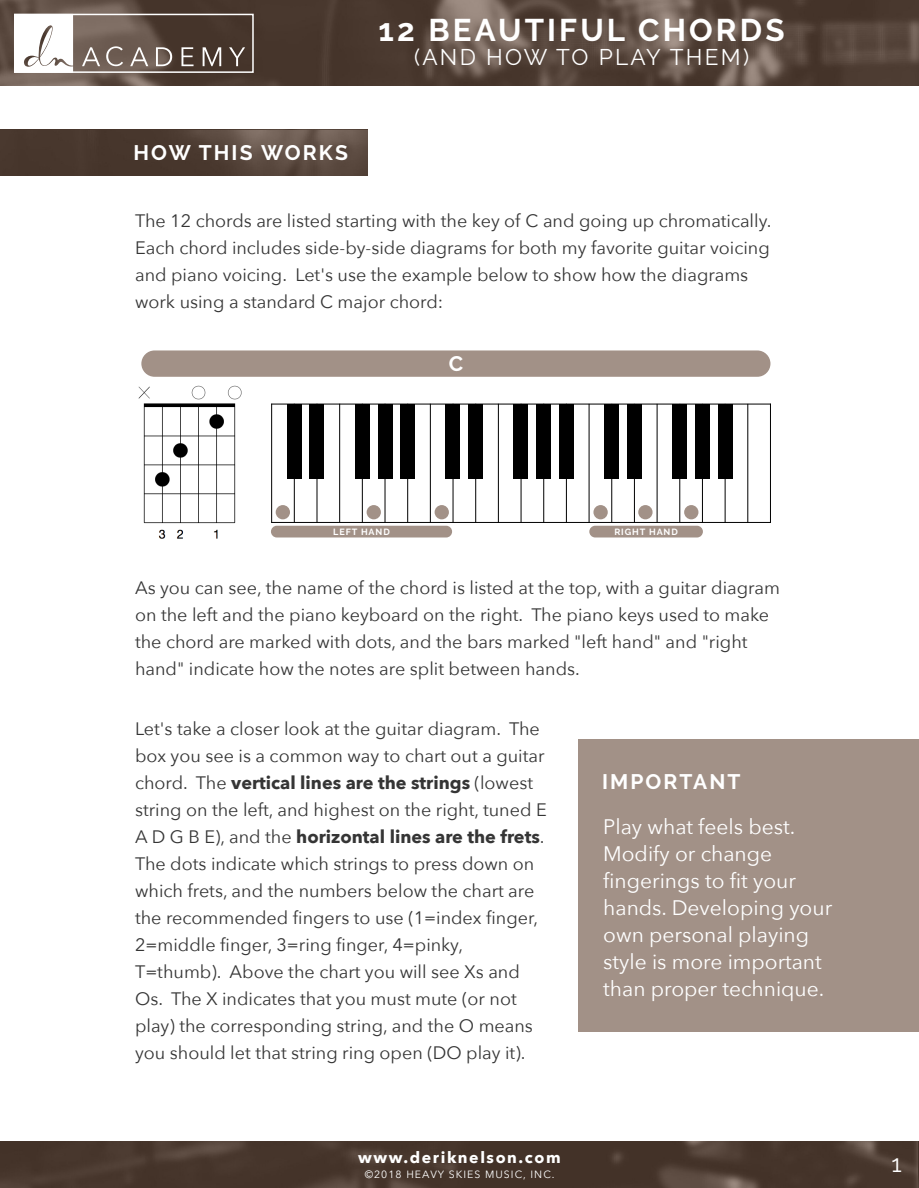
<style>
.page{position:relative;width:919px;height:1188px;background:#fff}
.page>*{position:absolute;margin:0;border:0;box-sizing:border-box;transform-origin:0 0}
.t1{font:700 31.2px "Raleway";letter-spacing:.1em;color:#fff}
.t2{font:24px "Raleway";color:#fff}
.t3{font:22.65px "Raleway";letter-spacing:.1em;color:#fff}
.t4{font:21px/27px "Avenir Next";color:#fff}
.t5{font:700 21px "Raleway";letter-spacing:.1em;color:#fff}
.t6{font:18px/27px "Avenir Next";color:#353535}
.t7{font:700 15.75px "Avenir Next";letter-spacing:.1em;color:#fff}
.t8{font:10.5px "Avenir Next";letter-spacing:.1em;color:#fff}
.t9{font:700 9px "Raleway";letter-spacing:.1em;color:#fff}
.s1{font-weight:700}
</style>
<div class="page">
<svg style="left:0;top:0;width:918px;height:85px;background:#59483e"></svg>
<svg style="left:0;top:1142px;width:918px;height:46px;background:#48372d"></svg>
<svg style="left:0;top:129px;width:368px;height:47px;background:#524137"></svg>
<div style="left:578px;top:739px;width:340px;height:293px;background:#a29187"></div>
<img style="left:138px;top:376px;width:104px;height:163px">
<svg style="left:271px;top:403px;width:500px;height:120px"></svg>
<div style="left:287px;top:404px;width:14px;height:74px;background:#000"></div>
<div style="left:355px;top:404px;width:14px;height:74px;background:#000"></div>
<div style="left:378px;top:404px;width:14px;height:74px;background:#000"></div>
<div style="left:400px;top:404px;width:14px;height:74px;background:#000"></div>
<div style="left:310px;top:404px;width:14px;height:74px;background:#000"></div>
<div style="left:446px;top:404px;width:14px;height:74px;background:#000"></div>
<div style="left:514px;top:404px;width:14px;height:74px;background:#000"></div>
<div style="left:536px;top:404px;width:14px;height:74px;background:#000"></div>
<div style="left:559px;top:404px;width:14px;height:74px;background:#000"></div>
<div style="left:468px;top:404px;width:14px;height:74px;background:#000"></div>
<div style="left:604px;top:404px;width:14px;height:74px;background:#000"></div>
<div style="left:672px;top:404px;width:14px;height:74px;background:#000"></div>
<div style="left:695px;top:404px;width:14px;height:74px;background:#000"></div>
<div style="left:718px;top:404px;width:14px;height:74px;background:#000"></div>
<div style="left:627px;top:404px;width:14px;height:74px;background:#000"></div>
<div style="left:141px;top:350px;width:629px;height:27px;background:#a29187;border-radius:13px"></div>
<div style="left:271px;top:526px;width:181px;height:11px;background:#a29187;border-radius:6px"></div>
<div style="left:589px;top:526px;width:113px;height:11px;background:#a29187;border-radius:6px"></div>
<div style="left:434px;top:505px;width:15px;height:14px;background:#a29187;border-radius:50%"></div>
<div style="left:366px;top:505px;width:15px;height:14px;background:#a29187;border-radius:50%"></div>
<div style="left:276px;top:505px;width:14px;height:14px;background:#a29187;border-radius:50%"></div>
<div style="left:593px;top:505px;width:14px;height:14px;background:#a29187;border-radius:50%"></div>
<div style="left:638px;top:505px;width:14px;height:14px;background:#a29187;border-radius:50%"></div>
<div style="left:684px;top:505px;width:14px;height:14px;background:#a29187;border-radius:50%"></div>
<svg style="left:17px;top:17px;width:56px;height:53px"></svg>
<svg style="left:82px;top:47px;width:18px;height:19px"></svg>
<svg style="left:106px;top:46px;width:17px;height:20px"></svg>
<svg style="left:130px;top:47px;width:18px;height:19px"></svg>
<svg style="left:156px;top:47px;width:16px;height:19px"></svg>
<svg style="left:181px;top:47px;width:12px;height:19px"></svg>
<svg style="left:202px;top:47px;width:19px;height:19px"></svg>
<svg style="left:229px;top:47px;width:16px;height:19px"></svg>
<div style="left:14px;top:14px;width:240px;height:59px;border:2px solid #fff"></div>
<p class="t5" style="left:133px;top:140px;width:216px">HOW THIS WORKS</p>
<h1 class="t1" style="left:378px;top:12px;width:407px">12 BEAUTIFUL CHORDS</h1>
<p class="t3" style="left:414px;top:44px;width:336px">(AND HOW TO PLAY THEM)</p>
<p class="t6" style="left:135px;top:208px;width:638px">The 12 chords are listed starting with the key of C and going up chromatically.<br>Each chord includes side-by-side diagrams for both my favorite guitar voicing and piano voicing. Let's use the example below to show how the diagrams work using a standard C major chord:</p>
<p class="t5" style="left:448px;top:351px;width:16px">C</p>
<p class="t9" style="left:333px;top:526px;width:58px">LEFT HAND</p>
<p class="t9" style="left:614px;top:526px;width:65px">RIGHT HAND</p>
<p class="t6" style="left:135px;top:575px;width:646px">As you can see, the name of the chord is listed at the top, with a guitar diagram on the left and the piano keyboard on the right. The piano keys used to make the chord are marked with dots, and the bars marked "left hand" and "right hand" indicate how the notes are split between hands.</p>
<p class="t6" style="left:135px;top:716px;width:413px">Let's take a closer look at the guitar diagram. The box you see is a common way to chart out a guitar chord. The <span class="s1">vertical lines are the strings</span> (lowest string on the left, and highest on the right, tuned E A D G B E), and the <span class="s1">horizontal lines are the frets</span>.<br>The dots indicate which strings to press down on which frets, and the numbers below the chart are the recommended fingers to use (1=index finger, 2=middle finger, 3=ring finger, 4=pinky, T=thumb). Above the chart you will see Xs and Os. The X indicates that you must mute (or not play) the corresponding string, and the O means you should let that string ring open (DO play it).</p>
<p class="t7" style="left:358px;top:1147px;width:204px">www.deriknelson.com</p>
<p class="t8" style="left:364px;top:1167px;width:191px">©2018 HEAVY SKIES MUSIC, INC.</p>
<p class="t5" style="left:602px;top:769px;width:140px">IMPORTANT</p>
<p class="t4" style="left:603px;top:814px;width:230px">Play what feels best.<br>Modify or change fingerings to fit your hands. Developing your own personal playing style is more important than proper technique.</p>
<h2 class="t2" style="left:891px;top:1149px;width:12px">1</h2>
</div>
